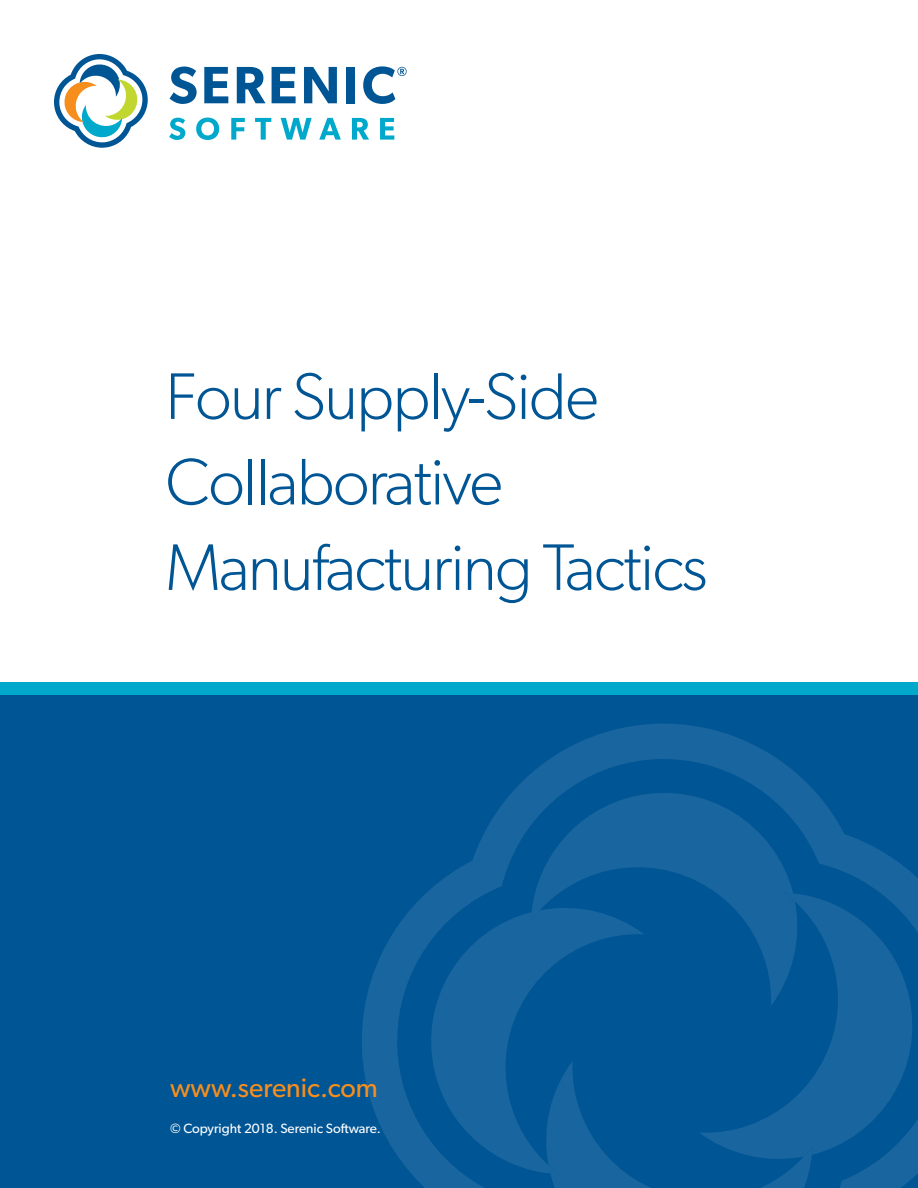
<style>
.page{position:relative;width:918px;height:1188px;background:#fff}
.page>*{position:absolute;margin:0;border:0;box-sizing:border-box;transform-origin:0 0}
.t1{font:300 66px/85.5px "Gibson";letter-spacing:-.025em;color:#005595}
.t2{font:27px "Gibson";color:#f68e1e}
.t3{font:13.5px "Gibson";color:#fff}
</style>
<div class="page">
<div style="left:0;top:683px;width:918px;height:13px;background:#00a9cc"></div>
<div style="left:0;top:696px;width:918px;height:492px;background:#005595"></div>
<svg style="left:362px;top:724px;width:556px;height:464px"></svg>
<svg style="left:170px;top:67px;width:27px;height:37px"></svg>
<svg style="left:204px;top:67px;width:24px;height:36px"></svg>
<svg style="left:237px;top:67px;width:29px;height:36px"></svg>
<svg style="left:272px;top:67px;width:24px;height:36px"></svg>
<svg style="left:304px;top:67px;width:33px;height:36px"></svg>
<div style="left:347px;top:67px;width:8px;height:36px;background:#005595"></div>
<svg style="left:169px;top:118px;width:16px;height:22px"></svg>
<svg style="left:196px;top:118px;width:23px;height:22px"></svg>
<svg style="left:231px;top:118px;width:14px;height:22px"></svg>
<svg style="left:255px;top:118px;width:16px;height:22px"></svg>
<svg style="left:281px;top:118px;width:31px;height:22px"></svg>
<svg style="left:319px;top:118px;width:22px;height:22px"></svg>
<svg style="left:352px;top:118px;width:17px;height:22px"></svg>
<svg style="left:380px;top:118px;width:14px;height:22px"></svg>
<svg style="left:54px;top:54px;width:94px;height:94px"></svg>
<svg style="left:363px;top:66px;width:44px;height:38px"></svg>
<p class="t1" style="left:165px;top:353px;width:544px">Four Supply-Side<br>Collaborative<br>Manufacturing Tactics</p>
<p class="t2" style="left:170px;top:1072px;width:209px">www.serenic.com</p>
<p class="t3" style="left:170px;top:1120px;width:212px">© Copyright 2018. Serenic Software.</p>
</div>
